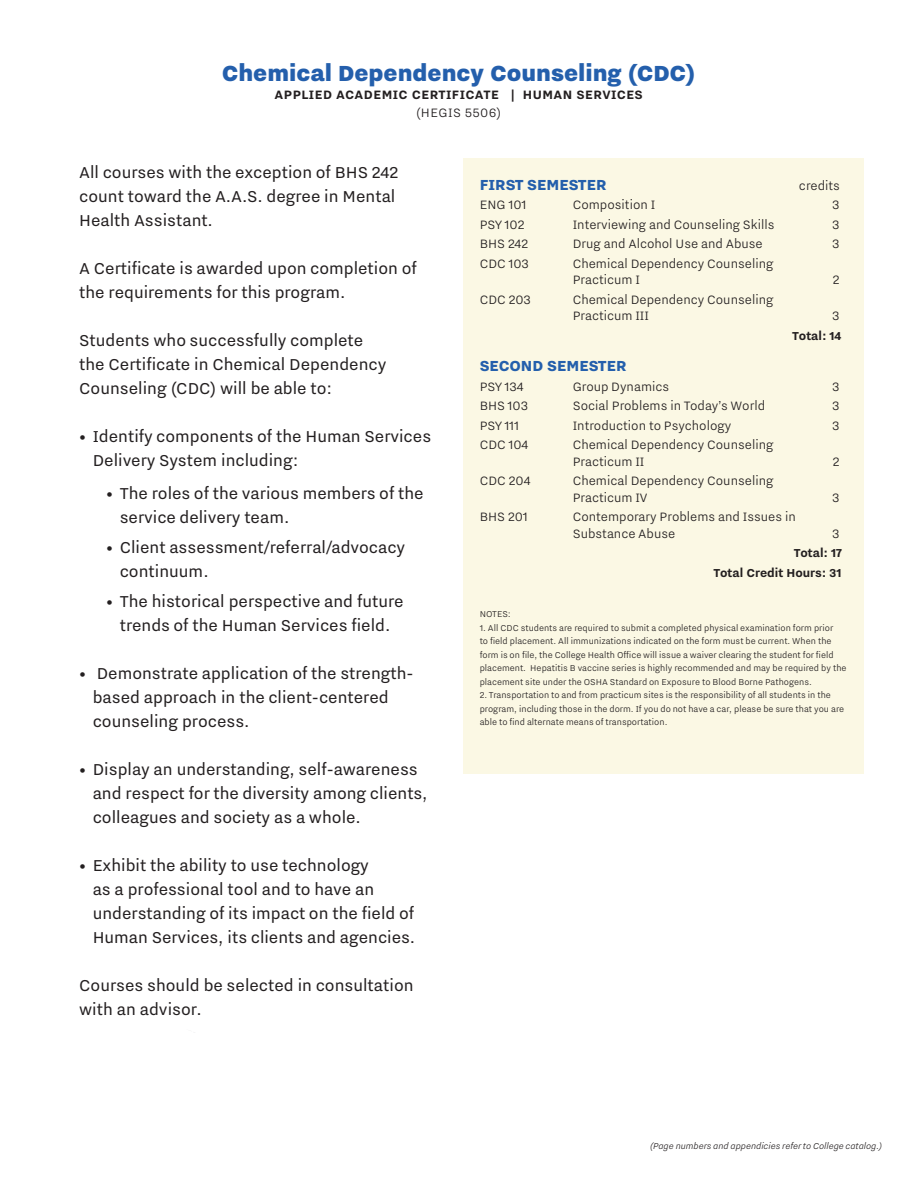
<style>
.page{position:relative;width:918px;height:1188px;background:#fff}
.page>*{position:absolute;margin:0;border:0;box-sizing:border-box;transform-origin:0 0}
.t1{font:900 27px "Nitti Grotesk";color:#245fac}
.t2{font:19.5px/24px "Nitti Grotesk";color:#231f20}
.t3{font:800 18px "Nitti Grotesk";color:#245fac}
.t4{font:300 15px/16.5px "Nitti Grotesk";color:#231f20}
.t5{font:700 15px "Nitti Grotesk";letter-spacing:.03em;color:#231f20}
.t6{font:300 15px "Nitti Grotesk";letter-spacing:.03em;color:#231f20}
.t7{font:700 14.25px/19.5px "Nitti Grotesk";color:#231f20;text-align:right}
.t8{font:300 10.5px/13.5px "Nitti Grotesk";color:#231f20}
.t9{font:italic 300 10.5px "Nitti Grotesk";color:#231f20}
.s1{font-family:"Futura";font-size:12px}
</style>
<div class="page">
<div style="left:464px;top:158px;width:400px;height:616px;background:#fbf8e4"></div>
<h1 class="t1" style="left:222px;top:58px;width:475px">Chemical Dependency Counseling (CDC)</h1>
<p class="t5" style="left:275px;top:86px;width:370px">APPLIED ACADEMIC CERTIFICATE | HUMAN SERVICES</p>
<p class="t6" style="left:416px;top:104px;width:86px">(HEGIS 5506)</p>
<p class="t2" style="left:79px;top:160px;width:321px">All courses with the exception of BHS 242 count toward the A.A.S. degree in Mental<br>Health Assistant.</p>
<p class="t2" style="left:79px;top:256px;width:339px">A Certificate is awarded upon completion of the requirements for this program.</p>
<p class="t2" style="left:79px;top:328px;width:309px">Students who successfully complete the Certificate in Chemical Dependency<br>Counseling (CDC) will be able to:</p>
<p class="t2" style="left:93px;top:424px;width:340px;text-indent:-14px"><span class="s1">•</span> Identify components of the Human Services<br>Delivery System including:</p>
<p class="t2" style="left:120px;top:481px;width:305px;text-indent:-14px"><span class="s1">•</span> The roles of the various members of the service delivery team.</p>
<p class="t2" style="left:120px;top:535px;width:287px;text-indent:-14px"><span class="s1">•</span> Client assessment/referral/advocacy continuum.</p>
<p class="t2" style="left:106px;top:589px;width:299px;text-align:center"><span class="s1">•</span> The historical perspective and future trends of the Human Services field.</p>
<p class="t2" style="left:93px;top:661px;width:322px;text-indent:-14px"><span class="s1">•</span> Demonstrate application of the strength&shy;based approach in the client-centered counseling process.</p>
<p class="t2" style="left:93px;top:757px;width:336px;text-indent:-14px"><span class="s1">•</span> Display an understanding, self-awareness and respect for the diversity among clients, colleagues and society as a whole.</p>
<p class="t2" style="left:93px;top:853px;width:324px;text-indent:-14px"><span class="s1">•</span> Exhibit the ability to use technology<br>as a professional tool and to have an understanding of its impact on the field of Human Services, its clients and agencies.</p>
<p class="t2" style="left:79px;top:973px;width:336px">Courses should be selected in consultation with an advisor.</p>
<p class="t3" style="left:480px;top:174px;width:129px">FIRST SEMESTER</p>
<p class="t4" style="left:799px;top:177px;width:43px">credits</p>
<p class="t4" style="left:480px;top:196px;width:48px">ENG 101</p>
<p class="t4" style="left:573px;top:196px;width:84px">Composition I</p>
<p class="t4" style="left:832px;top:196px;width:9px">3</p>
<p class="t4" style="left:480px;top:216px;width:46px">PSY 102</p>
<p class="t4" style="left:573px;top:216px;width:203px">Interviewing and Counseling Skills</p>
<p class="t4" style="left:832px;top:216px;width:9px">3</p>
<p class="t4" style="left:480px;top:235px;width:50px">BHS 242</p>
<p class="t4" style="left:573px;top:235px;width:192px">Drug and Alcohol Use and Abuse</p>
<p class="t4" style="left:832px;top:235px;width:9px">3</p>
<p class="t4" style="left:480px;top:255px;width:51px">CDC 103</p>
<p class="t4" style="left:573px;top:255px;width:202px">Chemical Dependency Counseling<br>Practicum I</p>
<p class="t4" style="left:833px;top:271px;width:8px">2</p>
<p class="t4" style="left:480px;top:291px;width:53px">CDC 203</p>
<p class="t4" style="left:573px;top:291px;width:202px">Chemical Dependency Counseling<br>Practicum III</p>
<p class="t4" style="left:832px;top:307px;width:9px">3</p>
<p class="t7" style="left:792px;top:325px;width:51px">Total: 14</p>
<p class="t3" style="left:480px;top:356px;width:149px">SECOND SEMESTER</p>
<p class="t4" style="left:480px;top:378px;width:46px">PSY 134</p>
<p class="t4" style="left:573px;top:378px;width:98px">Group Dynamics</p>
<p class="t4" style="left:832px;top:378px;width:9px">3</p>
<p class="t4" style="left:480px;top:397px;width:50px">BHS 103</p>
<p class="t4" style="left:573px;top:397px;width:194px">Social Problems in Today’s World</p>
<p class="t4" style="left:832px;top:397px;width:9px">3</p>
<p class="t4" style="left:480px;top:417px;width:41px">PSY 111</p>
<p class="t4" style="left:573px;top:417px;width:160px">Introduction to Psychology</p>
<p class="t4" style="left:832px;top:417px;width:9px">3</p>
<p class="t4" style="left:480px;top:436px;width:50px">CDC 104</p>
<p class="t4" style="left:573px;top:436px;width:202px">Chemical Dependency Counseling<br>Practicum II</p>
<p class="t4" style="left:833px;top:453px;width:8px">2</p>
<p class="t4" style="left:480px;top:472px;width:52px">CDC 204</p>
<p class="t4" style="left:573px;top:472px;width:202px">Chemical Dependency Counseling<br>Practicum IV</p>
<p class="t4" style="left:832px;top:489px;width:9px">3</p>
<p class="t4" style="left:480px;top:508px;width:50px">BHS 201</p>
<p class="t4" style="left:573px;top:508px;width:225px">Contemporary Problems and Issues in<br>Substance Abuse</p>
<p class="t4" style="left:832px;top:525px;width:9px">3</p>
<p class="t7" style="left:714px;top:543px;width:130px">Total: 17<br>Total Credit Hours: 31</p>
<p class="t8" style="left:480px;top:607px;width:33px">NOTES:</p>
<p class="t8" style="left:480px;top:621px;width:368px">1. All CDC students are required to submit a completed physical examination form prior<br>to field placement. All immunizations indicated on the form must be current. When the form is on file, the College Health Office will issue a waiver clearing the student for field placement. Hepatitis B vaccine series is highly recommended and may be required by the placement site under the OSHA Standard on Exposure to Blood Borne Pathogens.</p>
<p class="t8" style="left:480px;top:688px;width:366px">2. Transportation to and from practicum sites is the responsibility of all students in the program, including those in the dorm. If you do not have a car, please be sure that you are able to find alternate means of transportation.</p>
<p class="t9" style="left:650px;top:1140px;width:233px">(Page numbers and appendicies refer to College catalog.)</p>
</div>
